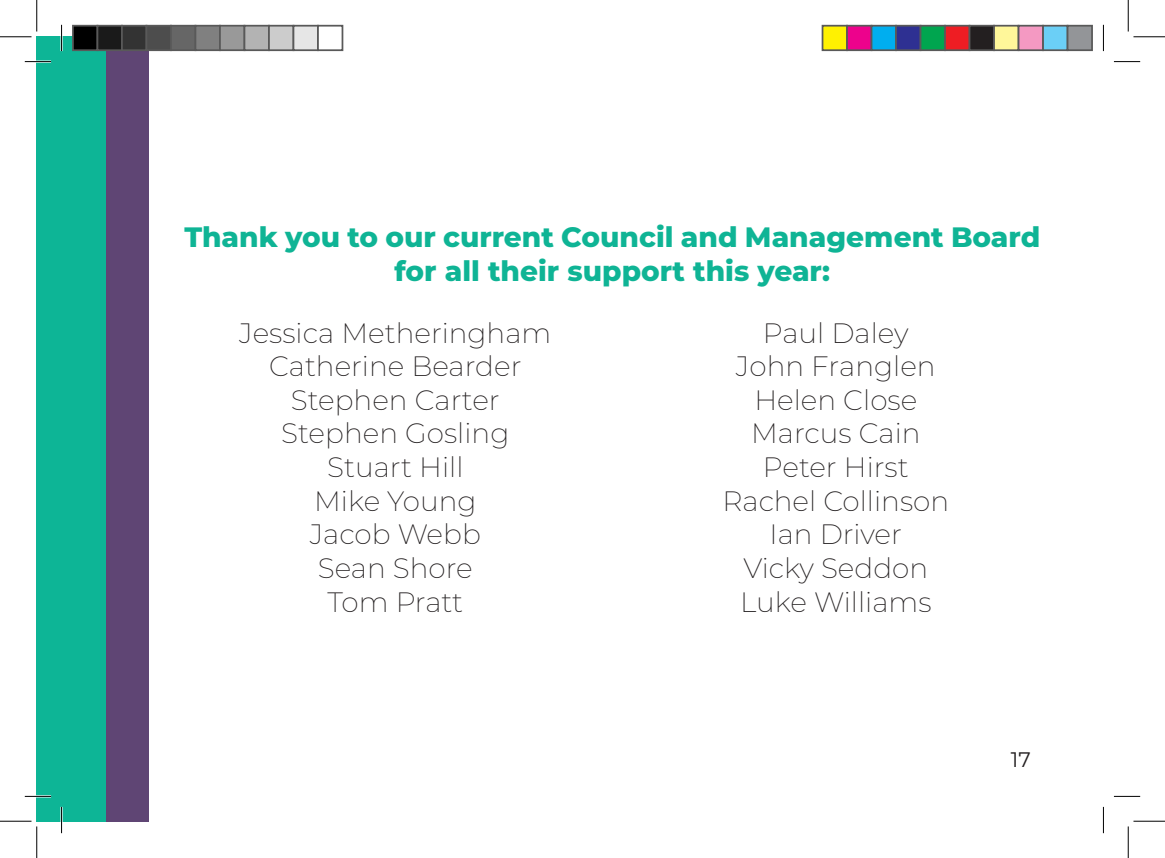
<style>
.page{position:relative;width:1165px;height:858px;background:#fff}
.page>*{position:absolute;margin:0;border:0;box-sizing:border-box;transform-origin:0 0}
.t1{font:200 28px "Montserrat";color:#231f20}
.t2{font:800 28px/33.6px "Montserrat";color:#0fb495;text-align:center}
.t3{font:21px "Montserrat";color:#231f20}
</style>
<div class="page">
<div style="left:37px;top:37px;width:24px;height:784px;background:#0db596"></div>
<div style="left:105px;top:37px;width:44px;height:784px;background:#5f4574"></div>
<div style="left:62px;top:37px;width:43px;height:784px;background:#0db596"></div>
<hr style="left:25px;top:60px;width:26px;height:3px;background:#fff">
<hr style="left:25px;top:795px;width:26px;height:2px;background:#fff">
<hr style="left:60px;top:25px;width:3px;height:26px;background:#fff">
<hr style="left:60px;top:806px;width:3px;height:26px;background:#fff">
<svg style="left:25px;top:61px;width:26px;height:1px"></svg>
<svg style="left:1114px;top:61px;width:26px;height:1px"></svg>
<svg style="left:25px;top:795px;width:26px;height:1px"></svg>
<svg style="left:1114px;top:795px;width:26px;height:1px"></svg>
<svg style="left:61px;top:25px;width:1px;height:26px"></svg>
<svg style="left:61px;top:806px;width:1px;height:26px"></svg>
<svg style="left:1103px;top:25px;width:1px;height:26px"></svg>
<svg style="left:1103px;top:806px;width:1px;height:26px"></svg>
<hr style="left:0;top:36px;width:32px;height:1px;background:#000">
<hr style="left:1133px;top:36px;width:32px;height:1px;background:#000">
<hr style="left:0;top:820px;width:32px;height:1px;background:#000">
<hr style="left:1133px;top:820px;width:32px;height:1px;background:#000">
<hr style="left:36px;top:0;width:1px;height:32px;background:#000">
<hr style="left:36px;top:826px;width:1px;height:31px;background:#000">
<hr style="left:1128px;top:0;width:1px;height:32px;background:#000">
<hr style="left:1128px;top:826px;width:1px;height:31px;background:#000">
<div style="left:73px;top:26px;width:24px;height:24px;background:#000"></div>
<div style="left:72px;top:25px;width:26px;height:26px;border:2px solid #595959"></div>
<div style="left:97px;top:26px;width:25px;height:24px;background:#1a1a1a"></div>
<div style="left:97px;top:25px;width:26px;height:26px;border:2px solid #595959"></div>
<div style="left:122px;top:26px;width:24px;height:24px;background:#333"></div>
<div style="left:121px;top:25px;width:26px;height:26px;border:2px solid #595959"></div>
<div style="left:146px;top:26px;width:25px;height:24px;background:#4d4d4d"></div>
<div style="left:146px;top:25px;width:26px;height:26px;border:2px solid #595959"></div>
<div style="left:171px;top:26px;width:24px;height:24px;background:#666"></div>
<div style="left:170px;top:25px;width:26px;height:26px;border:2px solid #595959"></div>
<div style="left:195px;top:26px;width:25px;height:24px;background:#808080"></div>
<div style="left:195px;top:25px;width:26px;height:26px;border:2px solid #595959"></div>
<div style="left:220px;top:26px;width:24px;height:24px;background:#999"></div>
<div style="left:219px;top:25px;width:26px;height:26px;border:2px solid #595959"></div>
<div style="left:244px;top:26px;width:25px;height:24px;background:#b3b3b3"></div>
<div style="left:244px;top:25px;width:26px;height:26px;border:2px solid #595959"></div>
<div style="left:269px;top:26px;width:24px;height:24px;background:#ccc"></div>
<div style="left:268px;top:25px;width:26px;height:26px;border:2px solid #595959"></div>
<div style="left:293px;top:26px;width:25px;height:24px;background:#e6e6e6"></div>
<div style="left:293px;top:25px;width:26px;height:26px;border:2px solid #595959"></div>
<div style="left:317px;top:25px;width:26px;height:26px;border:2px solid #595959"></div>
<div style="left:822px;top:26px;width:25px;height:24px;background:#fff101"></div>
<div style="left:822px;top:25px;width:26px;height:26px;border:2px solid #595959"></div>
<div style="left:847px;top:26px;width:24px;height:24px;background:#ed028c"></div>
<div style="left:846px;top:25px;width:26px;height:26px;border:2px solid #595959"></div>
<div style="left:871px;top:26px;width:25px;height:24px;background:#00aeef"></div>
<div style="left:871px;top:25px;width:26px;height:26px;border:2px solid #595959"></div>
<div style="left:896px;top:26px;width:24px;height:24px;background:#2e3092"></div>
<div style="left:895px;top:25px;width:26px;height:26px;border:2px solid #595959"></div>
<div style="left:920px;top:26px;width:25px;height:24px;background:#00a54f"></div>
<div style="left:920px;top:25px;width:26px;height:26px;border:2px solid #595959"></div>
<div style="left:945px;top:26px;width:24px;height:24px;background:#ee1d23"></div>
<div style="left:944px;top:25px;width:26px;height:26px;border:2px solid #595959"></div>
<div style="left:969px;top:26px;width:25px;height:24px;background:#231f20"></div>
<div style="left:969px;top:25px;width:26px;height:26px;border:2px solid #595959"></div>
<div style="left:994px;top:26px;width:24px;height:24px;background:#fff79a"></div>
<div style="left:993px;top:25px;width:26px;height:26px;border:2px solid #595959"></div>
<div style="left:1018px;top:26px;width:25px;height:24px;background:#f499c2"></div>
<div style="left:1018px;top:25px;width:26px;height:26px;border:2px solid #595959"></div>
<div style="left:1043px;top:26px;width:24px;height:24px;background:#6bcff6"></div>
<div style="left:1042px;top:25px;width:26px;height:26px;border:2px solid #595959"></div>
<div style="left:1067px;top:26px;width:25px;height:24px;background:#939598"></div>
<div style="left:1067px;top:25px;width:26px;height:26px;border:2px solid #595959"></div>
<p class="t2" style="left:184px;top:219px;width:857px">Thank you to our current Council and Management Board for all their support this year:</p>
<p class="t1" style="left:239px;top:313px;width:314px">Jessica Metheringham</p>
<p class="t1" style="left:269px;top:347px;width:254px">Catherine Bearder</p>
<p class="t1" style="left:291px;top:381px;width:210px">Stephen Carter</p>
<p class="t1" style="left:281px;top:414px;width:230px">Stephen Gosling</p>
<p class="t1" style="left:327px;top:448px;width:138px">Stuart Hill</p>
<p class="t1" style="left:314px;top:481px;width:164px">Mike Young</p>
<p class="t1" style="left:310px;top:515px;width:173px">Jacob Webb</p>
<p class="t1" style="left:318px;top:549px;width:156px">Sean Shore</p>
<p class="t1" style="left:327px;top:582px;width:137px">Tom Pratt</p>
<p class="t1" style="left:763px;top:313px;width:147px">Paul Daley</p>
<p class="t1" style="left:736px;top:347px;width:201px">John Franglen</p>
<p class="t1" style="left:754px;top:381px;width:164px">Helen Close</p>
<p class="t1" style="left:751px;top:414px;width:171px">Marcus Cain</p>
<p class="t1" style="left:763px;top:448px;width:147px">Peter Hirst</p>
<p class="t1" style="left:722px;top:481px;width:228px">Rachel Collinson</p>
<p class="t1" style="left:769px;top:515px;width:134px">Ian Driver</p>
<p class="t1" style="left:743px;top:549px;width:186px">Vicky Seddon</p>
<p class="t1" style="left:740px;top:582px;width:193px">Luke Williams</p>
<p class="t3" style="left:1011px;top:744px;width:21px">17</p>
</div>
